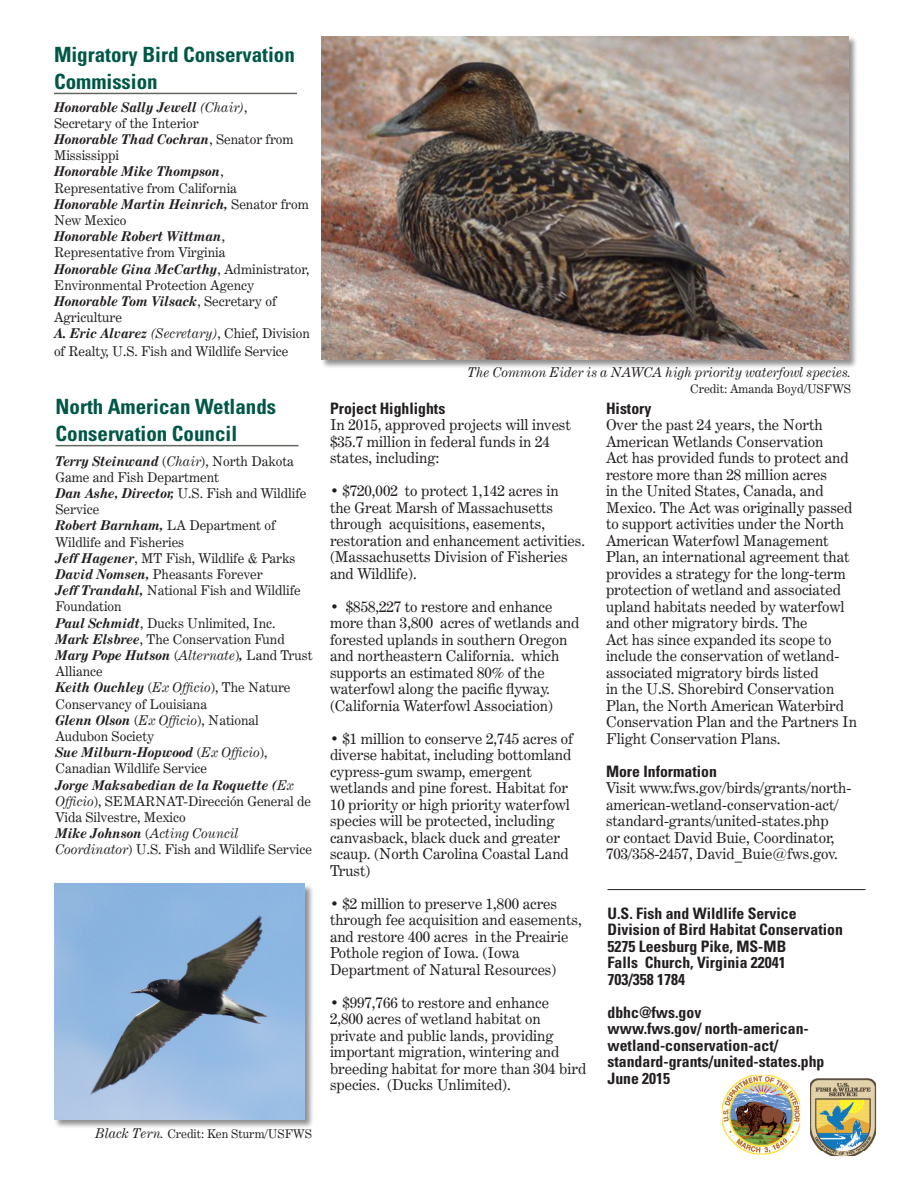
<style>
.page{position:relative;width:918px;height:1188px;background:#fff}
.page>*{position:absolute;margin:0;border:0;box-sizing:border-box;transform-origin:0 0}
.Text{font:700 condensed 21px/27px "Univers";color:#005746}
.Text_Heading{font:700 condensed 15.75px/16.5px "Univers";color:#231f20}
.Text-2{font:700 condensed 15.75px "Univers";color:#231f20}
.Text-3{font:15px/16.5px "Century Expanded BT";color:#231f20}
.t1{font:13.5px/16.2px "Century Expanded BT";color:#231f20}
.t2{font:italic 700 13.5px "Century Expanded BT";color:#231f20}
.Text-4{font:italic 13.5px "Century Expanded BT";color:#231f20}
.Text-5{font:12px "Century Expanded BT";color:#231f20}
.s1{font-weight:400}
.s2{font-weight:400;font-style:normal}
.s3{font-weight:700;font-style:italic}
.s4{font-style:italic}
.s5{font-style:italic;font-size:13.5px}
</style>
<div class="page">
<hr style="left:608px;top:889px;width:258px;height:1px;background:#231f20">
<hr style="left:54px;top:93px;width:243px;height:1px;background:#636760">
<hr style="left:56px;top:445px;width:242px;height:1px;background:#636760">
<div style="left:53px;top:883px;width:261px;height:246px;background:#231f20;opacity:.5"></div>
<img style="left:54px;top:884px;width:250px;height:236px">
<div style="left:320px;top:35px;width:538px;height:334px;background:#231f20;opacity:.5"></div>
<img style="left:321px;top:36px;width:527px;height:323px">
<img style="left:722px;top:1075px;width:78px;height:80px">
<img style="left:810px;top:1078px;width:66px;height:78px">
<p class="Text" style="left:54px;top:41px;width:242px">Migratory Bird Conservation<br>Commission</p>
<p class="t2" style="left:54px;top:98px;width:195px">Honorable Sally Jewell <span class="s1">(Chair)</span><span class="s2">,</span></p>
<p class="t1" style="left:54px;top:115px;width:146px">Secretary of the Interior</p>
<p class="t1" style="left:54px;top:131px;width:241px"><span class="s3">Honorable Thad Cochran</span>, Senator from<br>Mississippi</p>
<p class="t1" style="left:54px;top:163px;width:184px"><span class="s3">Honorable Mike Thompson</span>,<br>Representative from California</p>
<p class="t2" style="left:54px;top:196px;width:256px">Honorable Martin Heinrich, <span class="s2">Senator from</span></p>
<p class="t1" style="left:54px;top:212px;width:74px">New Mexico</p>
<p class="t1" style="left:54px;top:228px;width:173px"><span class="s3">Honorable Robert Wittman</span>,<br>Representative from Virginia</p>
<p class="t1" style="left:54px;top:261px;width:257px"><span class="s3">Honorable Gina McCarthy</span>, Administrator,<br>Environmental Protection Agency</p>
<p class="t1" style="left:54px;top:293px;width:224px"><span class="s3">Honorable Tom Vilsack</span>, Secretary of<br>Agriculture</p>
<p class="t1" style="left:54px;top:325px;width:257px;line-height:18px"><span class="s3">A. Eric Alvarez</span> <span class="s4">(Secretary)</span>, Chief, Division of Realty, U.S. Fish and Wildlife Service</p>
<p class="Text" style="left:56px;top:393px;width:222px">North American Wetlands<br>Conservation Council</p>
<p class="t1" style="left:56px;top:453px;width:240px"><span class="s3">Terry Steinwand</span> (<span class="s4">Chair</span>), North Dakota<br>Game and Fish Department</p>
<p class="t1" style="left:56px;top:485px;width:253px"><span class="s3">Dan Ashe, Director,</span> U.S. Fish and Wildlife<br>Service</p>
<p class="t1" style="left:56px;top:517px;width:222px"><span class="s3">Robert Barnham,</span> LA Department of<br>Wildlife and Fisheries</p>
<p class="t1" style="left:56px;top:550px;width:241px"><span class="s3">Jeff Hagener</span>, MT Fish, Wildlife &amp; Parks</p>
<p class="t1" style="left:56px;top:566px;width:209px"><span class="s3">David Nomsen,</span> Pheasants Forever</p>
<p class="t1" style="left:56px;top:582px;width:247px"><span class="s3">Jeff Trandahl,</span> National Fish and Wildlife<br>Foundation</p>
<p class="t1" style="left:56px;top:615px;width:222px"><span class="s3">Paul Schmidt</span>, Ducks Unlimited, Inc.</p>
<p class="t1" style="left:56px;top:631px;width:231px"><span class="s3">Mark Elsbree</span>, The Conservation Fund</p>
<p class="t1" style="left:56px;top:647px;width:259px"><span class="s3">Mary Pope Hutson</span> (<span class="s4">Alternate</span>)<span class="s3">,</span> Land Trust<br>Alliance</p>
<p class="t1" style="left:56px;top:679px;width:237px"><span class="s3">Keith Ouchley</span> (<span class="s4">Ex Officio</span>), The Nature<br>Conservancy of Louisiana</p>
<p class="t1" style="left:56px;top:712px;width:205px"><span class="s3">Glenn Olson</span> (<span class="s4">Ex Officio</span>), National<br>Audubon Society</p>
<p class="t1" style="left:56px;top:744px;width:214px"><span class="s3">Sue Milburn-Hopwood</span> (<span class="s4">Ex Officio</span>),<br>Canadian Wildlife Service</p>
<p class="t1" style="left:56px;top:777px;width:257px"><span class="s3">Jorge Maksabedian de la Roquette (</span><span class="s4">Ex<br>Officio</span>), SEMARNAT-Dirección General de<br>Vida Silvestre, Mexico</p>
<p class="t1" style="left:56px;top:825px;width:258px"><span class="s3">Mike Johnson</span> (<span class="s4">Acting Council<br>Coordinator</span>) U.S. Fish and Wildlife Service</p>
<p class="Text-5" style="left:95px;top:1126px;width:218px"><span class="s5">Black Tern.</span> Credit: Ken Sturm/USFWS</p>
<p class="Text-4" style="left:467px;top:363px;width:385px">The Common Eider is a NAWCA high priority waterfowl species.</p>
<p class="Text-5" style="left:690px;top:381px;width:162px">Credit: Amanda Boyd/USFWS</p>
<p class="Text-2" style="left:330px;top:399px;width:117px">Project Highlights</p>
<p class="Text-3" style="left:330px;top:417px;width:242px">In 2015, approved projects will invest $35.7 million in federal funds in 24 states, including:</p>
<p class="Text-3" style="left:330px;top:483px;width:257px">• $720,002 to protect 1,142 acres in<br>the Great Marsh of Massachusetts through acquisitions, easements, restoration and enhancement activities. (Massachusetts Division of Fisheries and Wildlife).</p>
<p class="Text-3" style="left:330px;top:598px;width:251px">• $858,227 to restore and enhance more than 3,800 acres of wetlands and forested uplands in southern Oregon and northeastern California. which supports an estimated 80% of the waterfowl along the pacific flyway. (California Waterfowl Association)</p>
<p class="Text-3" style="left:330px;top:730px;width:245px">• $1 million to conserve 2,745 acres of diverse habitat, including bottomland cypress-gum swamp, emergent wetlands and pine forest. Habitat for 10 priority or high priority waterfowl species will be protected, including canvasback, black duck and greater scaup. (North Carolina Coastal Land Trust)</p>
<p class="Text-3" style="left:330px;top:895px;width:253px">• $2 million to preserve 1,800 acres through fee acquisition and easements, and restore 400 acres in the Preairie Pothole region of Iowa. (Iowa Department of Natural Resources)</p>
<p class="Text-3" style="left:330px;top:994px;width:258px">• $997,766 to restore and enhance<br>2,800 acres of wetland habitat on private and public lands, providing important migration, wintering and breeding habitat for more than 304 bird species. (Ducks Unlimited).</p>
<p class="Text-2" style="left:606px;top:399px;width:47px">History</p>
<p class="Text-3" style="left:606px;top:417px;width:253px">Over the past 24 years, the North American Wetlands Conservation<br>Act has provided funds to protect and restore more than 28 million acres<br>in the United States, Canada, and Mexico. The Act was originally passed to support activities under the North American Waterfowl Management Plan, an international agreement that provides a strategy for the long-term protection of wetland and associated upland habitats needed by waterfowl and other migratory birds. The<br>Act has since expanded its scope to include the conservation of wetland&shy;associated migratory birds listed<br>in the U.S. Shorebird Conservation Plan, the North American Waterbird Conservation Plan and the Partners In Flight Conservation Plans.</p>
<p class="Text-2" style="left:606px;top:762px;width:112px">More Information</p>
<p class="Text-3" style="left:606px;top:780px;width:247px">Visit www.fws.gov/birds/grants/north&shy;american-wetland-conservation-act/ standard-grants/united-states.php<br>or contact David Buie, Coordinator, 703/358-2457, David_Buie@fws.gov.</p>
<p class="Text_Heading" style="left:608px;top:905px;width:191px">U.S. Fish and Wildlife Service</p>
<p class="Text_Heading" style="left:608px;top:922px;width:237px">Division of Bird Habitat Conservation</p>
<p class="Text_Heading" style="left:608px;top:938px;width:180px">5275 Leesburg Pike, MS-MB</p>
<p class="Text_Heading" style="left:608px;top:955px;width:180px">Falls Church, Virginia 22041</p>
<p class="Text_Heading" style="left:608px;top:971px;width:79px">703/358 1784</p>
<p class="Text_Heading" style="left:608px;top:1004px;width:95px">dbhc@fws.gov</p>
<p class="Text_Heading" style="left:608px;top:1021px;width:218px">www.fws.gov/ north-american&shy;wetland-conservation-act/ standard-grants/united-states.php</p>
<p class="Text_Heading" style="left:608px;top:1070px;width:64px">June 2015</p>
</div>
